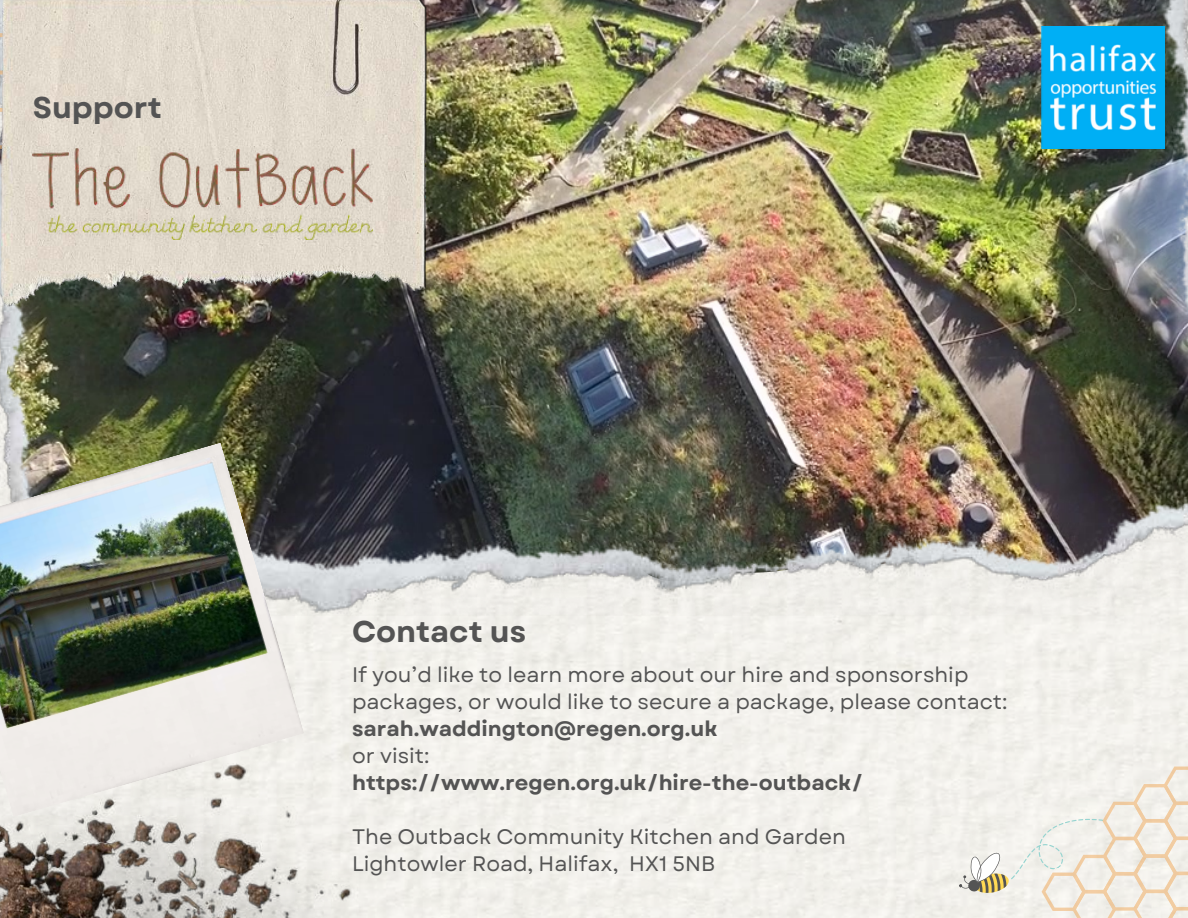
<style>
.page{position:relative;width:1188px;height:918px;background:#fff}
.page>*{position:absolute;margin:0;border:0;box-sizing:border-box;transform-origin:0 0}
.t1{font:700 30px "Garet";color:#545454}
.t2{font:21px/27px "Garet";color:#545454}
.t3{font:700 21px "Garet";color:#545454}
</style>
<div class="page">
<img style="left:0;top:686px;width:422px;height:232px">
<img style="left:0;top:0;width:1188px;height:616px">
<img style="left:1042px;top:26px;width:122px;height:123px">
<svg style="left:959px;top:767px;width:229px;height:151px"></svg>
<img style="left:0;top:442px;width:304px;height:375px">
<img style="left:0;top:0;width:426px;height:307px">
<img style="left:33px;top:149px;width:340px;height:91px">
<h1 class="t1" style="left:33px;top:89px;width:130px">Support</h1>
<h1 class="t1" style="left:352px;top:613px;width:176px">Contact us</h1>
<p class="t2" style="left:352px;top:661px;width:657px">If you’d like to learn more about our hire and sponsorship packages, or would like to secure a package, please contact:</p>
<p class="t3" style="left:352px;top:715px;width:367px">sarah.waddington@regen.org.uk</p>
<p class="t2" style="left:352px;top:742px;width:79px">or visit:</p>
<p class="t3" style="left:352px;top:769px;width:513px">https://www.regen.org.uk/hire-the-outback/</p>
<p class="t2" style="left:352px;top:823px;width:495px">The Outback Community Kitchen and Garden<br>Lightowler Road, Halifax, HX1 5NB</p>
</div>
